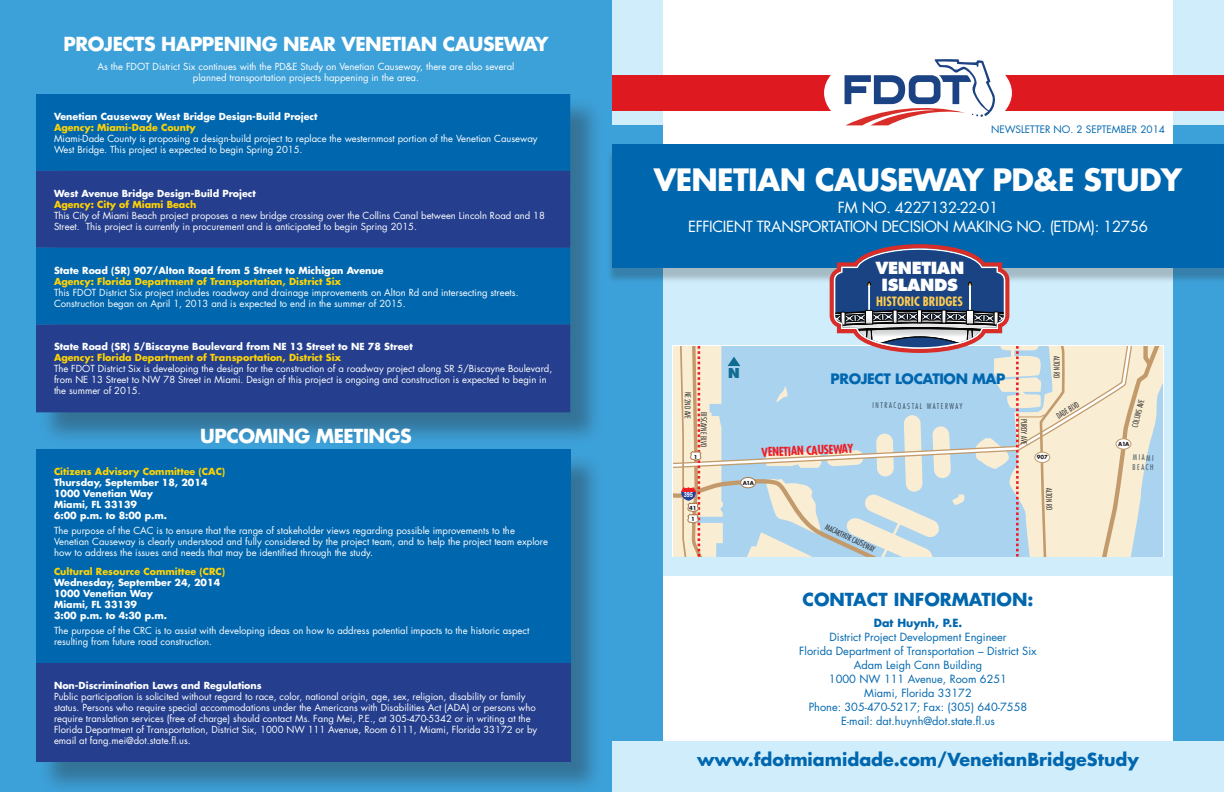
<style>
.page{position:relative;width:1224px;height:792px;background:#fff}
.page>*{position:absolute;margin:0;border:0;box-sizing:border-box;transform-origin:0 0}
.t1{font:700 30px "Futura Std";letter-spacing:-.025em;color:#fff}
.t2{font:700 18.8px "Futura Std";letter-spacing:-.025em;color:#fff}
.t3{font:700 17.5px "Futura Std";color:#0067af}
.t4{font:800 16.3px/17.5px "Futura Std";letter-spacing:-.025em;color:#fff;text-align:center}
.t5{font:15px "Futura Std";letter-spacing:-.025em;color:#fff}
.t6{font:700 14px "Futura Std";letter-spacing:-.025em;color:#0067af}
.t7{font:800 13.3px "Futura Std";color:#106c91}
.t8{font:700 condensed 12.5px "Futura Std";color:#fecc4d}
.t9{font:700 condensed 12.1px "Futura Std";color:#ee1d23}
.t10{font:11px "Futura Std";color:#0067af}
.t11{font:700 11px "Futura Std";color:#0067af}
.t12{font:10px "Futura Std";color:#0067af}
.Body_Text{font:9.5px/11px "Futura Std";color:#fff}
.Body_Text-2{font:700 9.5px/11px "Futura Std";color:#fff}
.t13{font:300 condensed 7.8px/16.4px "Futura Std";letter-spacing:-.005em;color:#231f20}
.t14{font:300 condensed 7.8px/9.3px "Futura Std";letter-spacing:.195em;color:#364956}
.t15{font:700 6.9px "Arial";color:#fff;scale:.81 1}
.t16{font:700 5.4px "Futura Std";letter-spacing:-.08em;color:#231f20}
.s1{font-weight:700}
.s2{font-weight:700;color:#fed304}
.s3{color:#fed304}
</style>
<div class="page">
<div style="left:0;top:0;width:621px;height:792px;background:#3da1d9"></div>
<div style="left:633px;top:217px;width:570px;height:359px;background:#cfedfb"></div>
<div style="left:603px;top:116px;width:59px;height:676px;background:#3da1d9"></div>
<div style="left:1174px;top:116px;width:50px;height:676px;background:#3da1d9"></div>
<div style="left:1174px;top:0;width:50px;height:124px;background:#cfedfb"></div>
<div style="left:612px;top:0;width:50px;height:124px;background:#cfedfb"></div>
<div style="left:606px;top:149px;width:618px;height:134px;background:#231f20;opacity:.25"></div>
<div style="left:612px;top:145px;width:612px;height:123px;background:#0067af"></div>
<div style="left:612px;top:742px;width:612px;height:50px;background:#cfedfb"></div>
<div style="left:612px;top:75px;width:612px;height:36px;background:#de1920"></div>
<div style="left:824px;top:45px;width:188px;height:96px;background:#fff;border-radius:50%"></div>
<svg style="left:845px;top:59px;width:150px;height:66px"></svg>
<hr style="left:1163px;top:345px;width:1px;height:212px;background:#fff">
<svg style="left:673px;top:244px;width:490px;height:313px"></svg>
<div style="left:39px;top:97px;width:564px;height:349px;background:#231f20;opacity:.35"></div>
<div style="left:36px;top:94px;width:534px;height:77px;background:#0067af"></div>
<svg style="left:36px;top:171px;width:534px;height:241px;background:#194b98"></svg>
<div style="left:39px;top:452px;width:564px;height:340px;background:#231f20;opacity:.35"></div>
<div style="left:36px;top:449px;width:534px;height:214px;background:#0067af"></div>
<div style="left:36px;top:663px;width:534px;height:99px;background:#253f8e"></div>
<p class="t2" style="left:63px;top:32px;width:487px">PROJECTS HAPPENING NEAR VENETIAN CAUSEWAY</p>
<p class="Body_Text" style="left:98px;top:61px;width:418px;text-align:center">As the FDOT District Six continues with the PD&amp;E Study on Venetian Causeway, there are also several planned transportation projects happening in the area.</p>
<p class="Body_Text" style="left:54px;top:111px;width:485px"><span class="s1">Venetian Causeway West Bridge Design-Build Project<br></span><span class="s2">Agency: Miami-Dade County<br></span>Miami-Dade County is proposing a design-build project to replace the westernmost portion of the Venetian Causeway West Bridge. This project is expected to begin Spring 2015.</p>
<p class="Body_Text" style="left:54px;top:188px;width:492px"><span class="s1">West Avenue Bridge Design-Build Project<br></span><span class="s2">Agency: City of Miami Beach<br></span>This City of Miami Beach project proposes a new bridge crossing over the Collins Canal between Lincoln Road and 18<br>Street. This project is currently in procurement and is anticipated to begin Spring 2015.</p>
<p class="Body_Text" style="left:54px;top:265px;width:466px"><span class="s1">State Road (SR) 907/Alton Road from 5 Street to Michigan Avenue<br></span><span class="s2">Agency: Florida Department of Transportation, District Six<br></span>This FDOT District Six project includes roadway and drainage improvements on Alton Rd and intersecting streets.<br>Construction began on April 1, 2013 and is expected to end in the summer of 2015.</p>
<p class="Body_Text" style="left:54px;top:341px;width:500px"><span class="s1">State Road (SR) 5/Biscayne Boulevard from NE 13 Street to NE 78 Street<br></span><span class="s2">Agency: Florida Department of Transportation, District Six<br></span>The FDOT District Six is developing the design for the construction of a roadway project along SR 5/Biscayne Boulevard, from NE 13 Street to NW 78 Street in Miami. Design of this project is ongoing and construction is expected to begin in the summer of 2015.</p>
<p class="t2" style="left:200px;top:423px;width:213px">UPCOMING MEETINGS</p>
<p class="Body_Text-2" style="left:54px;top:466px;width:173px"><span class="s3">Citizens Advisory Committee (CAC)<br></span>Thursday, September 18, 2014<br>1000 Venetian Way<br>Miami, FL 33139<br>6:00 p.m. to 8:00 p.m.</p>
<p class="Body_Text" style="left:54px;top:525px;width:496px">The purpose of the CAC is to ensure that the range of stakeholder views regarding possible improvements to the<br>Venetian Causeway is clearly understood and fully considered by the project team, and to help the project team explore how to address the issues and needs that may be identified through the study.</p>
<p class="Body_Text-2" style="left:54px;top:566px;width:173px"><span class="s3">Cultural Resource Committee (CRC)<br></span>Wednesday, September 24, 2014<br>1000 Venetian Way<br>Miami, FL 33139<br>3:00 p.m. to 4:30 p.m.</p>
<p class="Body_Text" style="left:54px;top:625px;width:477px">The purpose of the CRC is to assist with developing ideas on how to address potential impacts to the historic aspect resulting from future road construction.</p>
<p class="Body_Text" style="left:54px;top:680px;width:485px"><span class="s1">Non-Discrimination Laws and Regulations<br></span>Public participation is solicited without regard to race, color, national origin, age, sex, religion, disability or family status. Persons who require special accommodations under the Americans with Disabilities Act (ADA) or persons who require translation services (free of charge) should contact Ms. Fang Mei, P.E., at 305-470-5342 or in writing at the Florida Department of Transportation, District Six, 1000 NW 111 Avenue, Room 6111, Miami, Florida 33172 or by email at fang.mei@dot.state.fl.us.</p>
<p class="t12" style="left:991px;top:123px;width:175px">NEWSLETTER NO. 2 SEPTEMBER 2014</p>
<p class="t1" style="left:654px;top:160px;width:530px">VENETIAN CAUSEWAY PD&amp;E STUDY</p>
<p class="t5" style="left:838px;top:198px;width:162px">FM NO. 4227132-22-01</p>
<p class="t5" style="left:688px;top:217px;width:461px">EFFICIENT TRANSPORTATION DECISION MAKING NO. (ETDM): 12756</p>
<p class="t13" style="left:713px;top:392px;width:57px;text-indent:21px;rotate:91deg">BISCAYNE BLVD<br>NE 2ND AVE</p>
<p class="t16" style="left:694px;top:453px;width:5px">1</p>
<p class="t15" style="left:684px;top:490px;width:13px">395</p>
<p class="t16" style="left:689px;top:504px;width:9px">41</p>
<p class="t16" style="left:691px;top:515px;width:5px">1</p>
<p class="t4" style="left:875px;top:259px;width:90px">VENETIAN<br>ISLANDS</p>
<p class="t8" style="left:876px;top:294px;width:88px">HISTORIC BRIDGES</p>
<p class="t7" style="left:728px;top:365px;width:13px">N</p>
<p class="t6" style="left:831px;top:369px;width:176px">PROJECT LOCATION MAP</p>
<p class="t9" style="left:761px;top:444px;width:94px;rotate:-2deg">VENETIAN CAUSEWAY</p>
<p class="t14" style="left:873px;top:401px;width:92px">INTRACOASTAL WATERWAY</p>
<p class="t16" style="left:743px;top:479px;width:13px">A1A</p>
<p class="t13" style="left:829px;top:519px;width:55px;rotate:25deg">MACARTHUR CAUSEWAY</p>
<p class="t13" style="left:1032px;top:419px;width:27px;rotate:90deg">PURDY AVE</p>
<p class="t13" style="left:1065px;top:356px;width:23px;rotate:90deg">ALTON RD</p>
<p class="t13" style="left:1053px;top:409px;width:26px;rotate:-31deg">DADE BLVD</p>
<p class="t13" style="left:1127px;top:425px;width:30px;rotate:-76deg">COLLINS AVE</p>
<p class="t16" style="left:1037px;top:454px;width:13px">907</p>
<p class="t13" style="left:1057px;top:488px;width:23px;rotate:89deg">ALTON RD</p>
<p class="t16" style="left:1118px;top:440px;width:13px">A1A</p>
<p class="t14" style="left:1133px;top:453px;width:23px">MIAMI<br>BEACH</p>
<p class="t3" style="left:802px;top:588px;width:233px">CONTACT INFORMATION:</p>
<p class="t11" style="left:874px;top:616px;width:90px">Dat Huynh, P.E.</p>
<p class="t10" style="left:829px;top:630px;width:179px">District Project Development Engineer</p>
<p class="t10" style="left:799px;top:644px;width:239px">Florida Department of Transportation – District Six</p>
<p class="t10" style="left:854px;top:658px;width:130px">Adam Leigh Cann Building</p>
<p class="t10" style="left:829px;top:672px;width:180px">1000 NW 111 Avenue, Room 6251</p>
<p class="t10" style="left:864px;top:686px;width:109px">Miami, Florida 33172</p>
<p class="t10" style="left:809px;top:700px;width:220px">Phone: 305-470-5217; Fax: (305) 640-7558</p>
<p class="t10" style="left:841px;top:714px;width:155px">E-mail: dat.huynh@dot.state.fl.us</p>
<p class="t3" style="left:697px;top:748px;width:443px">www.fdotmiamidade.com/VenetianBridgeStudy</p>
</div>
